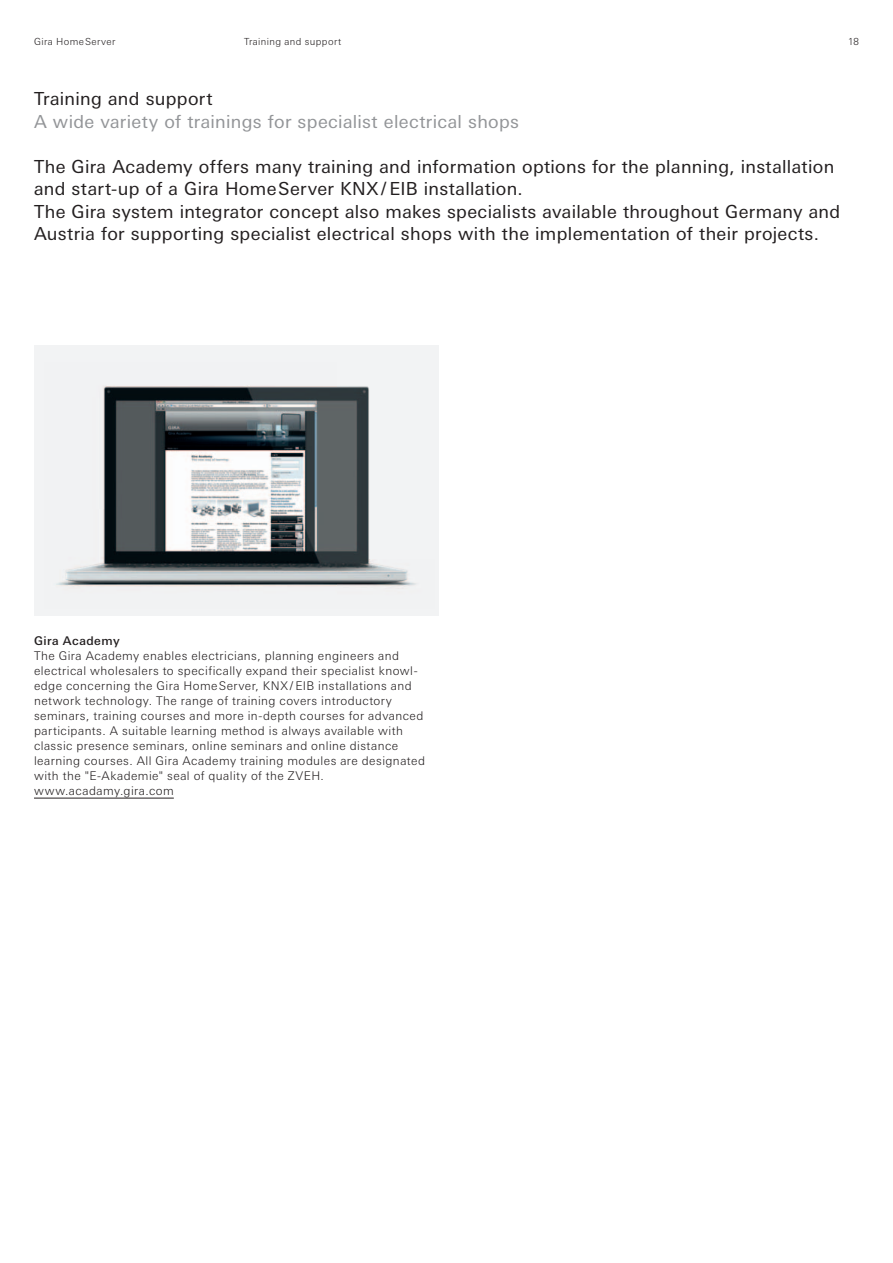
<style>
.page{position:relative;width:893px;height:1263px;background:#fff}
.page>*{position:absolute;margin:0;border:0;box-sizing:border-box;transform-origin:0 0}
.t1{font:18px/22.5px "Linotype Univers Basic";letter-spacing:.015em;color:#231f20}
.t2{font:18px "Linotype Univers Basic";letter-spacing:.02em;color:#939598}
.t3{font:300 12px/15px "Linotype Univers Basic";letter-spacing:.035em;color:#231f20}
.t4{font:500 12px "Linotype Univers Basic";letter-spacing:.035em;color:#231f20}
.t5{font:300 9.75px "Linotype Univers Basic";letter-spacing:.04em;color:#231f20}
</style>
<div class="page">
<div style="left:34px;top:345px;width:405px;height:270px;background:#f2f3f4"></div>
<img style="left:56px;top:386px;width:360px;height:200px">
<img style="left:66px;top:387px;width:340px;height:196px">
<hr style="left:34px;top:798px;width:140px;height:1px;background:#231f20">
<p class="t5" style="left:34px;top:38px;width:83px">Gira Home Server</p>
<p class="t5" style="left:244px;top:38px;width:99px">Training and support</p>
<p class="t5" style="left:848px;top:38px;width:12px">18</p>
<h1 class="t1" style="left:34px;top:88px;width:180px">Training and support</h1>
<h1 class="t2" style="left:34px;top:114px;width:487px">A wide variety of trainings for specialist electrical shops</h1>
<p class="t1" style="left:34px;top:156px;width:808px">The Gira Academy offers many training and information options for the planning, installation and start-up of a Gira Home Server KNX / EIB installation.<br>The Gira system integrator concept also makes specialists available throughout Germany and Austria for supporting specialist electrical shops with the implementation of their projects.</p>
<p class="t4" style="left:34px;top:636px;width:87px">Gira Academy</p>
<p class="t3" style="left:34px;top:649px;width:392px">The Gira Academy enables electricians, planning engineers and electrical wholesalers to specifically expand their specialist knowl&shy;edge concerning the Gira Home Server, KNX / EIB installations and network technology. The range of training covers introductory seminars, training courses and more in-depth courses for advanced participants. A suitable learning method is always available with classic presence seminars, online seminars and online distance learning courses. All Gira Academy training modules are designated with the "E-Akademie" seal of quality of the ZVEH. www.acadamy.gira.com</p>
</div>
